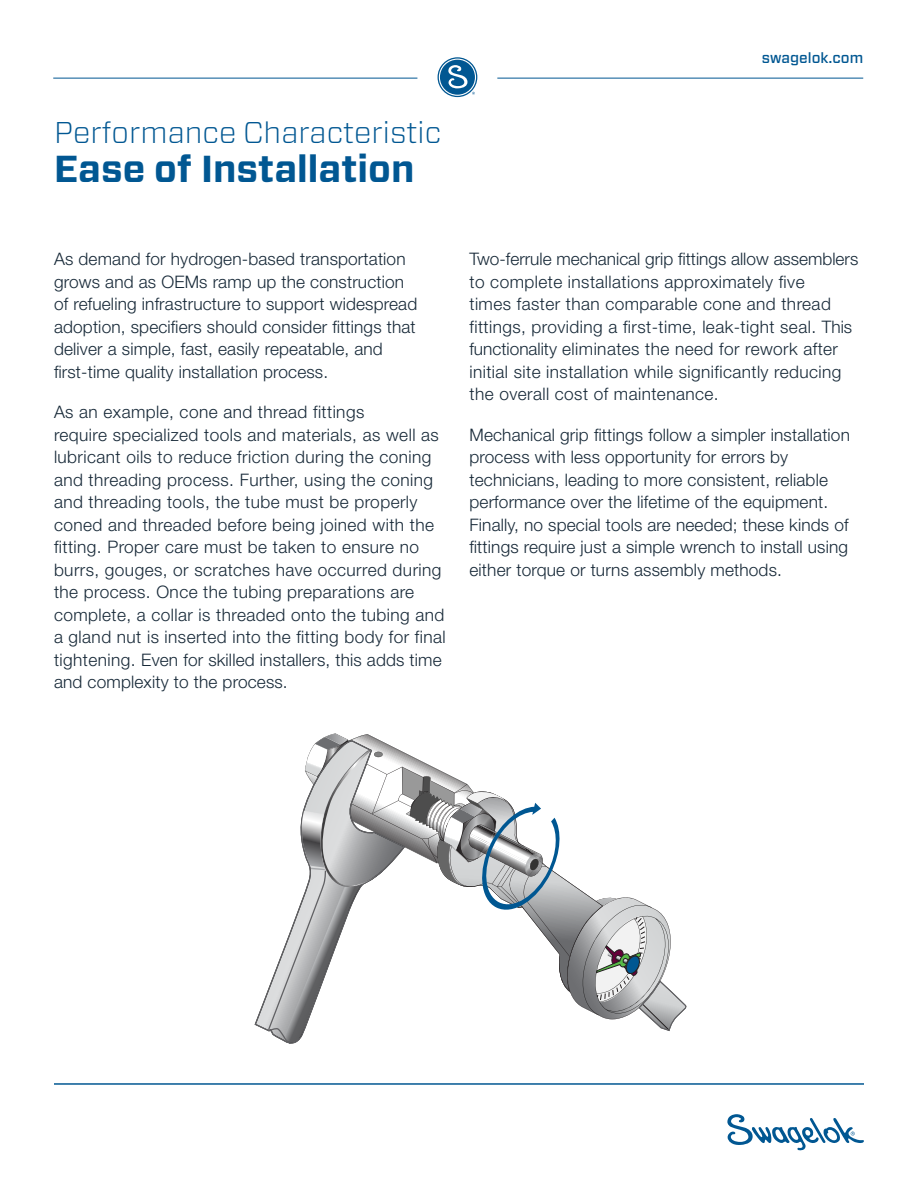
<style>
.page{position:relative;width:918px;height:1188px;background:#fff}
.page>*{position:absolute;margin:0;border:0;box-sizing:border-box;transform-origin:0 0}
.t1{font:700 37.5px "Forza";color:#015792}
.t2{font:300 30px "Forza";color:#015792}
.t3{font:300 17.25px/22.5px "Helvetica Neue LT Std";letter-spacing:.01em;color:#172938}
.t4{font:500 15px "Forza";color:#015792}
</style>
<div class="page">
<svg style="left:254px;top:945px;width:43px;height:99px"></svg>
<svg style="left:285px;top:733px;width:402px;height:309px"></svg>
<hr style="left:53px;top:78px;width:364px;height:1px;background:#015792">
<hr style="left:497px;top:78px;width:366px;height:1px;background:#015792">
<div style="left:438px;top:57px;width:39px;height:40px;border:1px solid #015792;border-radius:50%"></div>
<svg style="left:440px;top:60px;width:35px;height:35px"></svg>
<svg style="left:727px;top:1114px;width:137px;height:37px"></svg>
<hr style="left:54px;top:1084px;width:810px;height:1px;background:#015792">
<p class="t2" style="left:54px;top:112px;width:389px">Performance Characteristic</p>
<p class="t1" style="left:54px;top:144px;width:362px">Ease of Installation</p>
<p class="t4" style="left:762px;top:47px;width:103px">swagelok.com</p>
<p class="t3" style="left:54px;top:247px;width:365px">As demand for hydrogen-based transportation grows and as OEMs ramp up the construction of refueling infrastructure to support widespread adoption, specifiers should consider fittings that deliver a simple, fast, easily repeatable, and first-time quality installation process.</p>
<p class="t3" style="left:54px;top:400px;width:393px">As an example, cone and thread fittings<br>require specialized tools and materials, as well as lubricant oils to reduce friction during the coning and threading process. Further, using the coning and threading tools, the tube must be properly coned and threaded before being joined with the fitting. Proper care must be taken to ensure no burrs, gouges, or scratches have occurred during the process. Once the tubing preparations are complete, a collar is threaded onto the tubing and a gland nut is inserted into the fitting body for final tightening. Even for skilled installers, this adds time and complexity to the process.</p>
<p class="t3" style="left:470px;top:247px;width:390px">Two-ferrule mechanical grip fittings allow assemblers to complete installations approximately five<br>times faster than comparable cone and thread fittings, providing a first-time, leak-tight seal. This functionality eliminates the need for rework after initial site installation while significantly reducing the overall cost of maintenance.</p>
<p class="t3" style="left:470px;top:423px;width:382px">Mechanical grip fittings follow a simpler installation process with less opportunity for errors by technicians, leading to more consistent, reliable performance over the lifetime of the equipment.<br>Finally, no special tools are needed; these kinds of fittings require just a simple wrench to install using either torque or turns assembly methods.</p>
</div>
